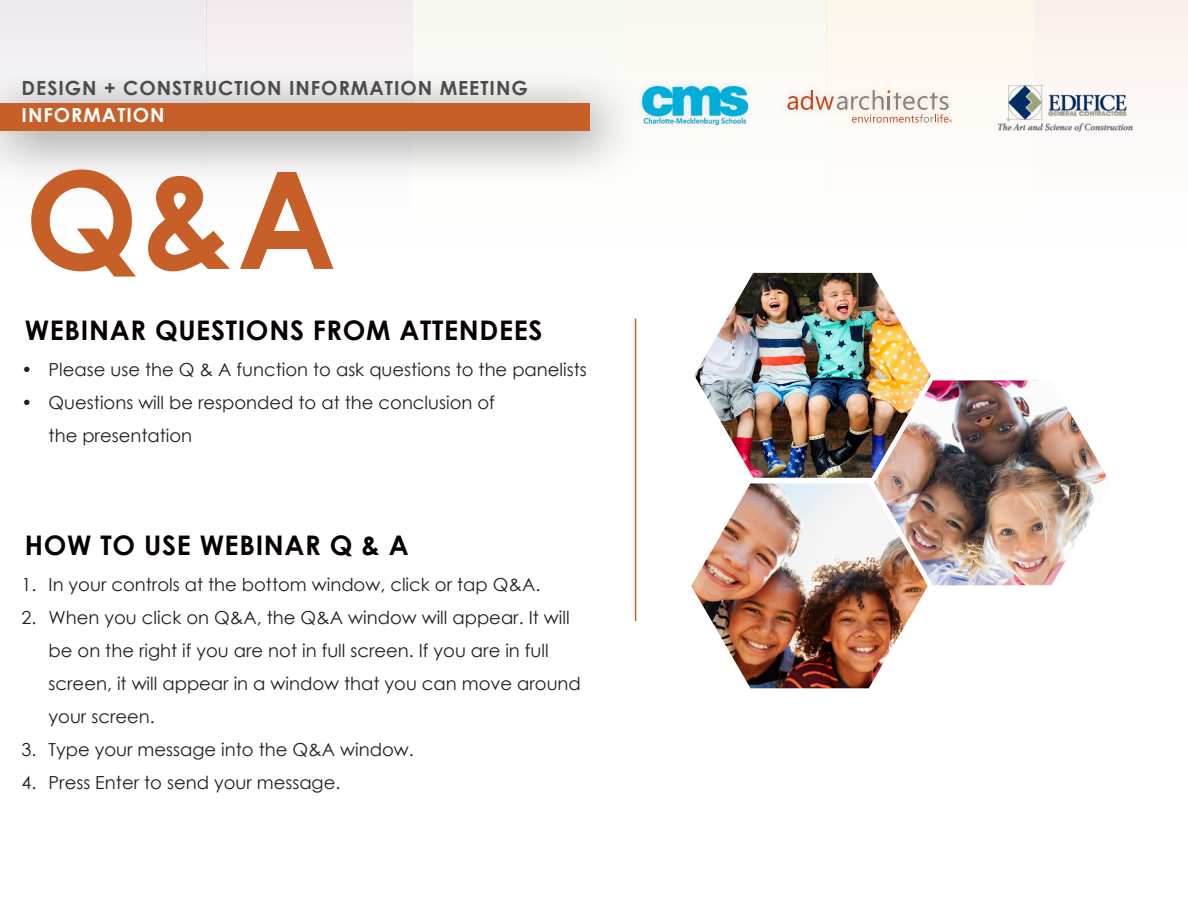
<style>
.page{position:relative;width:1188px;height:918px;background:#fff}
.page>*{position:absolute;margin:0;border:0;box-sizing:border-box;transform-origin:0 0}
.t1{font:700 135px "Century Gothic";color:#c75f28}
.t2{font:700 27px "Century Gothic";letter-spacing:.025em;color:#070000}
.t3{font:700 19.5px "Century Gothic";letter-spacing:.05em;color:#4b4c4d}
.t4{font:700 19.5px "Century Gothic";letter-spacing:.05em;color:#fff}
.t5{font:18px/33px "Century Gothic";color:#231f20}
</style>
<div class="page">
<div style="left:1033px;top:0;width:155px;height:802px;background:linear-gradient(to bottom,#fcf8f5,#fff)"></div>
<svg style="left:827px;top:0;width:206px;height:689px"></svg>
<div style="left:620px;top:0;width:207px;height:802px;background:linear-gradient(to right,#fefdfc,#fcfcfa)"></div>
<div style="left:207px;top:0;width:206px;height:67px;background:#f4eef1"></div>
<div style="left:0;top:0;width:207px;height:67px;background:#f0edf0"></div>
<div style="left:0;top:67px;width:644px;height:119px;background:#231f20;opacity:.55"></div>
<div style="left:0;top:103px;width:590px;height:28px;background:#c75f28"></div>
<div style="left:635px;top:78px;width:121px;height:55px;background:#00aeef;opacity:.2"></div>
<img style="left:643px;top:87px;width:104px;height:37px">
<div style="left:779px;top:82px;width:181px;height:49px;background:#fdfaf4"></div>
<svg style="left:788px;top:90px;width:164px;height:33px"></svg>
<div style="left:997px;top:83px;width:137px;height:50px;background:#fdf9f4"></div>
<img style="left:999px;top:85px;width:133px;height:46px">
<img style="left:694px;top:273px;width:237px;height:205px">
<img style="left:691px;top:483px;width:237px;height:205px">
<img style="left:874px;top:380px;width:237px;height:205px">
<hr style="left:635px;top:319px;width:1px;height:302px;background:#c75f28">
<p class="t3" style="left:22px;top:73px;width:508px">DESIGN + CONSTRUCTION INFORMATION MEETING</p>
<p class="t4" style="left:22px;top:100px;width:145px">INFORMATION</p>
<p class="t1" style="left:25px;top:117px;width:313px">Q&amp;A</p>
<p class="t2" style="left:25px;top:310px;width:519px">WEBINAR QUESTIONS FROM ATTENDEES</p>
<p class="t5" style="left:22px;top:353px;width:567px">• Please use the Q &amp; A function to ask questions to the panelists</p>
<p class="t5" style="left:49px;top:386px;width:448px;text-indent:-27px">• Questions will be responded to at the conclusion of the presentation</p>
<p class="t2" style="left:25px;top:525px;width:385px">HOW TO USE WEBINAR Q &amp; A</p>
<p class="t5" style="left:22px;top:567px;width:520px">1. In your controls at the bottom window, click or tap Q&amp;A.</p>
<p class="t5" style="left:49px;top:600px;width:534px;text-indent:-27px">2. When you click on Q&amp;A, the Q&amp;A window will appear. It will be on the right if you are not in full screen. If you are in full screen, it will appear in a window that you can move around your screen.</p>
<p class="t5" style="left:22px;top:732px;width:394px">3. Type your message into the Q&amp;A window.</p>
<p class="t5" style="left:22px;top:765px;width:320px">4. Press Enter to send your message.</p>
</div>
